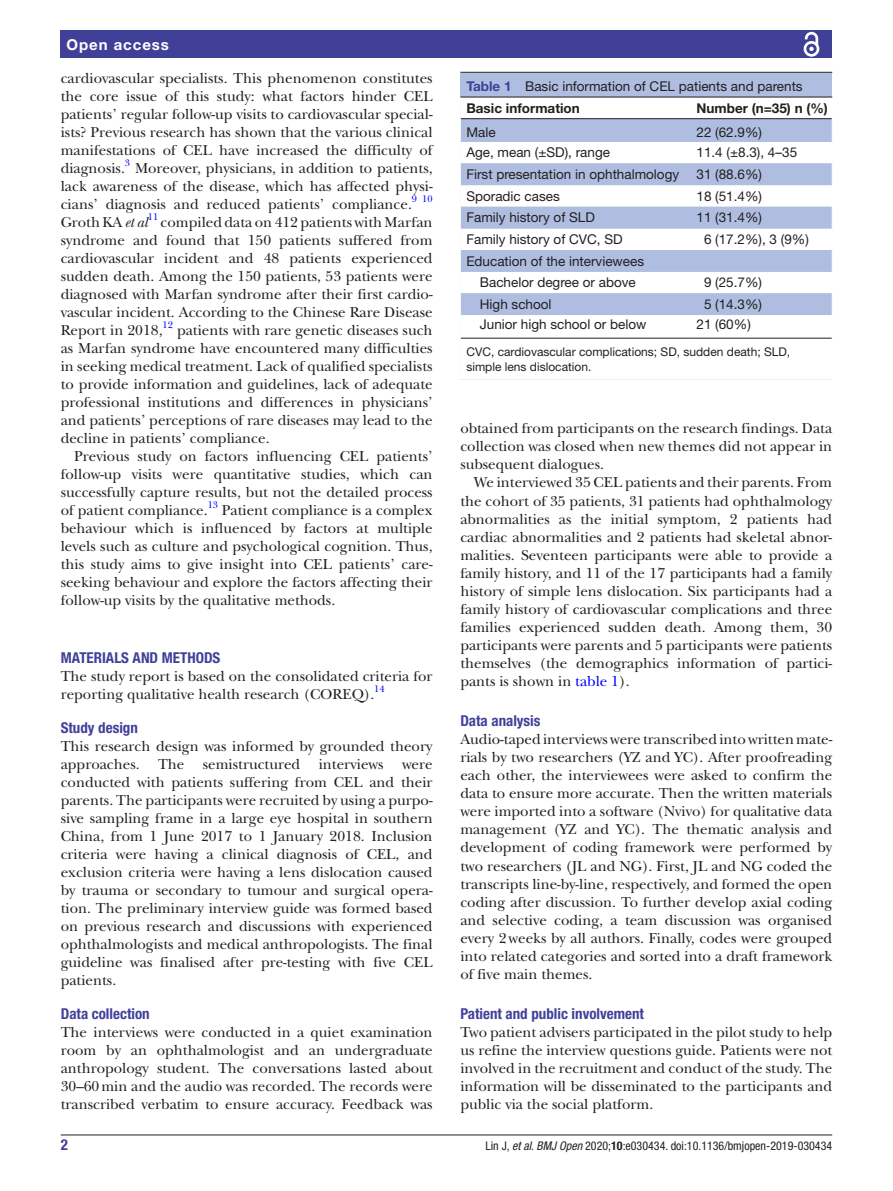
<style>
.page{position:relative;width:893px;height:1191px;background:#fff}
.page>*{position:absolute;margin:0;border:0;box-sizing:border-box;transform-origin:0 0}
.t1{font:15px/18px "New Baskerville";color:#231f20;text-align:justify}
.t2{font:700 condensed 15px "Helvetica Neue LT Std";color:#414099}
.t3{font:700 15px "Helvetica Neue LT Std";letter-spacing:.065em;color:#fff}
.t4{font:13.5px/22px "Helvetica Neue LT Std";color:#231f20}
.t5{font:700 13.5px "Helvetica Neue LT Std";color:#231f20}
.t6{font:12px/15px "Helvetica Neue LT Std";color:#231f20}
.t7{font:condensed 12px "Helvetica Neue LT Std";color:#231f20}
.t8{font:9.9px "New Baskerville";color:#00f}
.s1{font-style:italic}
.s2{font-weight:700;color:#414099}
.s3{font-weight:700}
.s4{color:#00f}
</style>
<div class="page">
<hr style="left:61px;top:1134px;width:771px;height:1px;background:#231f20">
<div style="left:61px;top:31px;width:771px;height:27px;background:#414099"></div>
<svg style="left:803px;top:31px;width:17px;height:26px"></svg>
<div style="left:460px;top:73px;width:372px;height:307px;background:#afbde1"></div>
<hr style="left:460px;top:72px;width:372px;height:1px;background:#231f20">
<div style="left:461px;top:98px;width:371px;height:282px;background:#fff"></div>
<svg style="left:461px;top:119px;width:371px;height:196px"></svg>
<hr style="left:460px;top:97px;width:230px;height:1px;background:#231f20">
<hr style="left:460px;top:118px;width:230px;height:1px;background:#231f20">
<hr style="left:690px;top:97px;width:142px;height:1px;background:#231f20">
<hr style="left:690px;top:118px;width:142px;height:1px;background:#231f20">
<hr style="left:690px;top:338px;width:142px;height:1px;background:#231f20">
<hr style="left:460px;top:338px;width:230px;height:1px;background:#231f20">
<svg style="left:460px;top:97px;width:1px;height:241px"></svg>
<hr style="left:460px;top:338px;width:1px;height:42px;background:#fff">
<hr style="left:466px;top:370px;width:366px;height:1px;background:#fff">
<p class="t3" style="left:66px;top:35px;width:104px">Open access</p>
<p class="t1" style="left:61px;top:69px;width:373px">cardiovascular specialists. This phenomenon constitutes the core issue of this study: what factors hinder CEL patients’ regular follow-up visits to cardiovascular special&shy;ists? Previous research has shown that the various clinical manifestations of CEL have increased the difficulty of diagnosis.</p>
<p class="t8" style="left:125px;top:157px;width:7px">3</p>
<p class="t1" style="left:61px;top:159px;width:373px;text-indent:74px">Moreover, physicians, in addition to patients, lack awareness of the disease, which has affected physi&shy;cians’ diagnosis and reduced patients’ compliance.</p>
<p class="t8" style="left:412px;top:193px;width:22px">9 10</p>
<p class="t1" style="left:61px;top:213px;width:89px">Groth KA <span class="s1">et al</span></p>
<p class="t8" style="left:148px;top:211px;width:12px">11</p>
<p class="t1" style="left:61px;top:213px;width:373px;text-indent:100px">compiled data on 412 patients with Marfan syndrome and found that 150 patients suffered from cardiovascular incident and 48 patients experienced sudden death. Among the 150 patients, 53 patients were diagnosed with Marfan syndrome after their first cardio&shy;vascular incident. According to the Chinese Rare Disease Report in 2018,</p>
<p class="t8" style="left:163px;top:319px;width:12px">12</p>
<p class="t1" style="left:61px;top:321px;width:373px;text-indent:116px">patients with rare genetic diseases such as Marfan syndrome have encountered many difficulties in seeking medical treatment. Lack of qualified specialists to provide information and guidelines, lack of adequate professional institutions and differences in physicians’ and patients’ perceptions of rare diseases may lead to the decline in patients’ compliance.</p>
<p class="t1" style="left:61px;top:447px;width:373px;text-indent:14px">Previous study on factors influencing CEL patients’ follow-up visits were quantitative studies, which can successfully capture results, but not the detailed process of patient compliance.<sup>13</sup> Patient compliance is a complex behaviour which is influenced by factors at multiple levels such as culture and psychological cognition. Thus, this study aims to give insight into CEL patients’ care&shy;seeking behaviour and explore the factors affecting their follow-up visits by the qualitative methods.</p>
<p class="t2" style="left:61px;top:648px;width:144px">Materials and methods</p>
<p class="t1" style="left:61px;top:667px;width:373px">The study report is based on the consolidated criteria for reporting qualitative health research (COREQ).<sup>14</sup></p>
<p class="t2" style="left:61px;top:718px;width:79px">Study design</p>
<p class="t1" style="left:61px;top:737px;width:373px">This research design was informed by grounded theory approaches. The semistructured interviews were conducted with patients suffering from CEL and their parents. The participants were recruited by using a purpo&shy;sive sampling frame in a large eye hospital in southern China, from 1 June 2017 to 1 January 2018. Inclusion criteria were having a clinical diagnosis of CEL, and exclusion criteria were having a lens dislocation caused by trauma or secondary to tumour and surgical opera&shy;tion. The preliminary interview guide was formed based on previous research and discussions with experienced ophthalmologists and medical anthropologists. The final guideline was finalised after pre-testing with five CEL patients.</p>
<p class="t2" style="left:61px;top:1005px;width:91px">Data collection</p>
<p class="t1" style="left:61px;top:1023px;width:373px">The interviews were conducted in a quiet examination room by an ophthalmologist and an undergraduate anthropology student. The conversations lasted about 30–60min and the audio was recorded. The records were transcribed verbatim to ensure accuracy. Feedback was</p>
<p class="t4" style="left:466px;top:75px;width:338px"><span class="s2">Table 1</span> Basic information of CEL patients and parents<br><span class="s3">Basic information</span></p>
<p class="t5" style="left:696px;top:99px;width:133px">Number (n=35) n (%)</p>
<p class="t4" style="left:466px;top:121px;width:31px">Male</p>
<p class="t4" style="left:696px;top:121px;width:67px">22 (62.9%)</p>
<p class="t4" style="left:466px;top:141px;width:145px">Age, mean (±SD), range</p>
<p class="t4" style="left:696px;top:141px;width:102px">11.4 (±8.3), 4–35</p>
<p class="t4" style="left:466px;top:163px;width:214px">First presentation in ophthalmology</p>
<p class="t4" style="left:696px;top:163px;width:67px">31 (88.6%)</p>
<p class="t4" style="left:466px;top:185px;width:95px">Sporadic cases</p>
<p class="t4" style="left:696px;top:185px;width:67px">18 (51.4%)</p>
<p class="t4" style="left:466px;top:206px;width:130px">Family history of SLD</p>
<p class="t4" style="left:696px;top:206px;width:67px">11 (31.4%)</p>
<p class="t4" style="left:466px;top:228px;width:158px">Family history of CVC, SD</p>
<p class="t4" style="left:704px;top:228px;width:106px">6 (17.2%), 3 (9%)</p>
<p class="t4" style="left:466px;top:250px;width:179px;line-height:21.6px;text-align:center">Education of the interviewees<br>Bachelor degree or above</p>
<p class="t4" style="left:704px;top:271px;width:60px">9 (25.7%)</p>
<p class="t4" style="left:480px;top:293px;width:73px">High school</p>
<p class="t4" style="left:704px;top:293px;width:60px">5 (14.3%)</p>
<p class="t4" style="left:480px;top:313px;width:168px">Junior high school or below</p>
<p class="t4" style="left:696px;top:313px;width:56px">21 (60%)</p>
<p class="t6" style="left:466px;top:344px;width:325px">CVC, cardiovascular complications; SD, sudden death; SLD, simple lens dislocation.</p>
<p class="t1" style="left:460px;top:419px;width:373px">obtained from participants on the research findings. Data collection was closed when new themes did not appear in subsequent dialogues.</p>
<p class="t1" style="left:460px;top:473px;width:373px;text-indent:13px">We interviewed 35 CEL patients and their parents. From the cohort of 35 patients, 31 patients had ophthalmology abnormalities as the initial symptom, 2 patients had cardiac abnormalities and 2 patients had skeletal abnor&shy;malities. Seventeen participants were able to provide a family history, and 11 of the 17 participants had a family history of simple lens dislocation. Six participants had a family history of cardiovascular complications and three families experienced sudden death. Among them, 30 participants were parents and 5 participants were patients themselves (the demographics information of partici&shy;pants is shown in <span class="s4">table 1</span>).</p>
<p class="t2" style="left:460px;top:711px;width:82px">Data analysis</p>
<p class="t1" style="left:460px;top:730px;width:373px">Audio-taped interviews were transcribed into written mate&shy;rials by two researchers (YZ and YC). After proofreading each other, the interviewees were asked to confirm the data to ensure more accurate. Then the written materials were imported into a software (Nvivo) for qualitative data management (YZ and YC). The thematic analysis and development of coding framework were performed by two researchers (JL and NG). First, JL and NG coded the transcripts line-by-line, respectively, and formed the open coding after discussion. To further develop axial coding and selective coding, a team discussion was organised every 2weeks by all authors. Finally, codes were grouped into related categories and sorted into a draft framework of five main themes.</p>
<p class="t2" style="left:460px;top:1004px;width:185px">Patient and public involvement</p>
<p class="t1" style="left:460px;top:1023px;width:373px">Two patient advisers participated in the pilot study to help us refine the interview questions guide. Patients were not involved in the recruitment and conduct of the study. The information will be disseminated to the participants and public via the social platform.</p>
<p class="t2" style="left:61px;top:1135px;width:9px">2</p>
<p class="t7" style="left:485px;top:1138px;width:348px">Lin J, <span class="s1">et al</span>. <span class="s1">BMJ Open</span> 2020;<span class="s3">10</span>:e030434. doi:10.1136/bmjopen-2019-030434</p>
</div>
